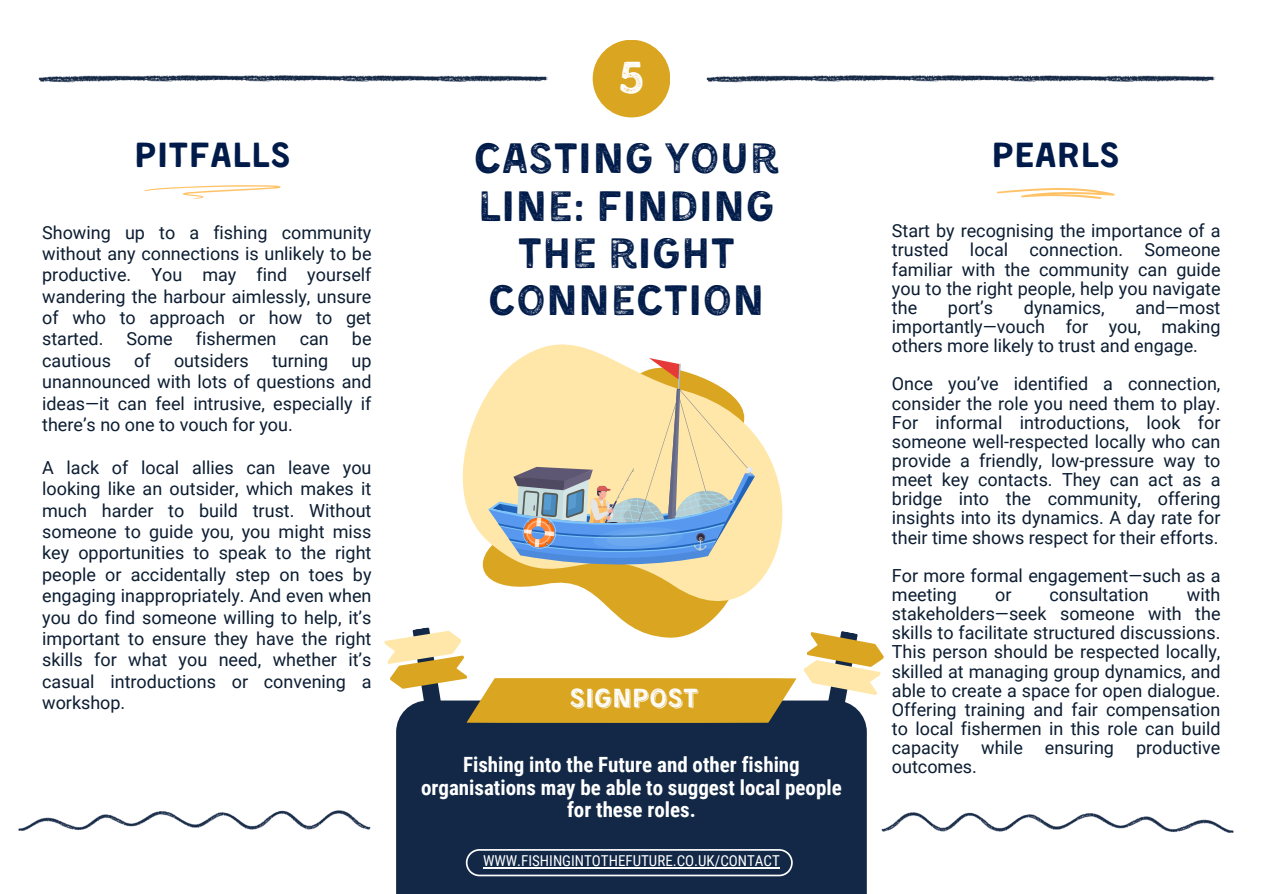
<style>
.page{position:relative;width:1263px;height:894px;background:#fff}
.page>*{position:absolute;margin:0;border:0;box-sizing:border-box;transform-origin:0 0}
.t1{font:46.05px "Kent 4 F Printed";color:#fff}
.t2{font:43.8px/47.2px "Kent 4 F Printed";color:#001b49;text-align:center}
.t3{font:36px "Kent 4 F";color:#001b49}
.t4{font:27px "Kent 4 F Printed Shadowed";color:#fff}
.t5{font:700 21px/22.5px "Roboto Condensed";color:#fff;text-align:center}
.t6{font:18px/19.2px "Roboto";color:#0c1d32;text-align:justify}
.t7{font:15px "Roboto Condensed";color:#fff}
</style>
<div class="page">
<div style="left:396px;top:722px;width:471px;height:171px;background:#122846"></div>
<svg style="left:144px;top:185px;width:136px;height:14px"></svg>
<svg style="left:997px;top:188px;width:118px;height:11px"></svg>
<svg style="left:384px;top:629px;width:500px;height:93px"></svg>
<svg style="left:466px;top:848px;width:327px;height:27px;background:#2f425d"></svg>
<svg style="left:418px;top:629px;width:449px;height:112px;background:#93824f"></svg>
<svg style="left:417px;top:344px;width:449px;height:329px"></svg>
<img style="left:38px;top:55px;width:572px;height:56px">
<img style="left:653px;top:55px;width:563px;height:56px">
<div style="left:593px;top:40px;width:77px;height:77px;background:#daa520;border-radius:50%"></div>
<img style="left:18px;top:803px;width:390px;height:35px">
<img style="left:844px;top:804px;width:390px;height:35px">
<svg style="left:488px;top:358px;width:267px;height:207px;background:#d4ceb2"></svg>
<hr style="left:483px;top:866px;width:297px;height:2px;background:#fff">
<h5 class="t1" style="left:618px;top:59px;width:29px">5</h5>
<p class="t3" style="left:134px;top:140px;width:159px">PITFALLS</p>
<p class="t3" style="left:991px;top:140px;width:131px">PEARLS</p>
<h5 class="t2" style="left:474px;top:139px;width:307px">CASTING YOUR<br>LINE: FINDING<br>THE RIGHT<br>CONNECTION</h5>
<p class="t6" style="left:892px;top:221px;width:330px">Start by recognising the importance of a trusted local connection. Someone familiar with the community can guide you to the right people, help you navigate the</p>
<h1 class="t6" style="left:42px;top:222px;width:331px;line-height:21.3px">Showing up to a fishing community without any connections is unlikely to be productive. You may find yourself wandering the harbour aimlessly, unsure of who to approach or how to get started.</h1>
<p class="t6" style="left:892px;top:298px;width:330px;text-indent:244px">and—most importantly—vouch for you, making others more likely to trust and engage.</p>
<p class="t6" style="left:892px;top:374px;width:330px">Once you’ve identified a connection, consider the role you need them to play.<br>For informal introductions, look for someone well-respected locally who can provide a friendly, low-pressure way to meet key contacts. They can act as a bridge into the community, offering insights into its dynamics. A day rate for their time shows respect for their efforts.</p>
<p class="t6" style="left:892px;top:566px;width:330px">For more formal engagement—such as a meeting</p>
<p class="t6" style="left:948px;top:298px;width:47px">port’s</p>
<p class="t6" style="left:1024px;top:298px;width:82px">dynamics,</p>
<h1 class="t6" style="left:127px;top:329px;width:48px">Some</h1>
<h1 class="t6" style="left:196px;top:329px;width:82px">fishermen</h1>
<h1 class="t6" style="left:300px;top:329px;width:31px">can</h1>
<h1 class="t6" style="left:352px;top:329px;width:21px">be</h1>
<h1 class="t6" style="left:42px;top:351px;width:70px">cautious</h1>
<h1 class="t6" style="left:134px;top:351px;width:18px">of</h1>
<h1 class="t6" style="left:174px;top:351px;width:76px">outsiders</h1>
<h1 class="t6" style="left:272px;top:351px;width:58px">turning</h1>
<h1 class="t6" style="left:42px;top:350px;width:331px;line-height:21.3px;text-indent:309px">up unannounced with lots of questions and ideas—it can feel intrusive, especially if there’s no one to vouch for you.</h1>
<h2 class="t6" style="left:42px;top:457px;width:331px;line-height:21.3px">A lack of local allies can leave you looking like an outsider, which makes it much harder to build trust. Without someone to guide you, you might miss key opportunities to speak to the right people or accidentally step on toes by engaging inappropriately. And even when you do find someone willing to help, it’s important to ensure they have the right skills for what you need, whether it’s casual introductions or convening a workshop.</h2>
<p class="t6" style="left:892px;top:585px;width:330px;text-indent:295px">with stakeholders—seek someone with the skills to facilitate structured discussions.<br>This person should be respected locally, skilled at managing group dynamics, and able to create a space for open dialogue.<br>Offering training and fair compensation to local fishermen in this role can build capacity while ensuring productive</p>
<p class="t6" style="left:995px;top:585px;width:18px">or</p>
<p class="t6" style="left:1049px;top:585px;width:101px">consultation</p>
<h5 class="t4" style="left:569px;top:686px;width:130px">SIGNPOST</h5>
<h2 class="t5" style="left:463px;top:753px;width:338px">Fishing into the Future and other fishing</h2>
<p class="t6" style="left:892px;top:757px;width:87px">outcomes.</p>
<h2 class="t5" style="left:421px;top:776px;width:422px">organisations may be able to suggest local people for these roles.</h2>
<h5 class="t7" style="left:483px;top:851px;width:298px">WWW.FISHINGINTOTHEFUTURE.CO.UK/CONTACT</h5>
</div>
